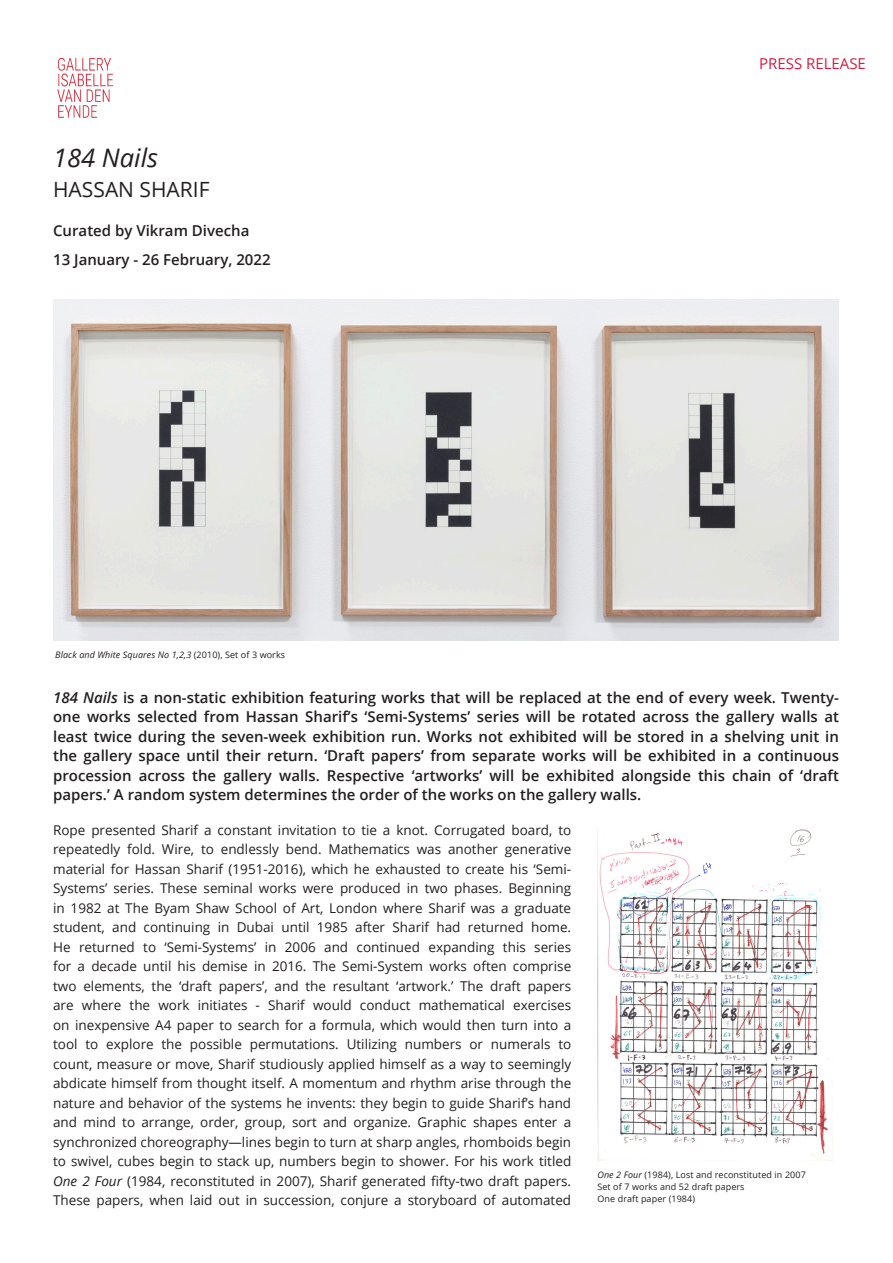
<style>
.page{position:relative;width:893px;height:1263px;background:#fff}
.page>*{position:absolute;margin:0;border:0;box-sizing:border-box;transform-origin:0 0}
.t1{font:italic 25.5px "Open Sans";color:#231f20}
.t2{font:21px "Open Sans";color:#231f20}
.t3{font:600 15px/19.5px "Open Sans";color:#231f20;text-align:justify}
.t4{font:15px "Open Sans";color:#d11e44}
.t5{font:13.5px/19.5px "Open Sans";color:#231f20;text-align:justify}
.t6{font:9px "Open Sans";letter-spacing:.01em;color:#231f20}
.t7{font:italic 9px "Open Sans";letter-spacing:.01em;color:#231f20}
.s1{font-style:normal}
.s2{font-style:italic}
</style>
<div class="page">
<img style="left:57px;top:57px;width:56px;height:61px">
<img style="left:53px;top:300px;width:786px;height:341px">
<img style="left:597px;top:827px;width:236px;height:334px">
<p class="t1" style="left:53px;top:141px;width:106px">184 Nails</p>
<p class="t2" style="left:53px;top:175px;width:158px">HASSAN SHARIF</p>
<p class="t3" style="left:53px;top:221px;width:198px">Curated by Vikram Divecha</p>
<p class="t3" style="left:53px;top:249px;width:219px">13 January - 26 February, 2022</p>
<p class="t7" style="left:55px;top:649px;width:231px">Black and White Squares No 1,2,3 <span class="s1">(2010), Set of 3 works</span></p>
<p class="t4" style="left:759px;top:53px;width:108px">PRESS RELEASE</p>
<p class="t3" style="left:53px;top:687px;width:787px"><span class="s2">184 Nails</span> is a non-static exhibition featuring works that will be replaced at the end of every week. Twenty&shy;one works selected from Hassan Sharif’s ‘Semi-Systems’ series will be rotated across the gallery walls at least twice during the seven-week exhibition run. Works not exhibited will be stored in a shelving unit in the gallery space until their return. ‘Draft papers’ from separate works will be exhibited in a continuous procession across the gallery walls. Respective ‘artworks’ will be exhibited alongside this chain of ‘draft papers.’ A random system determines the order of the works on the gallery walls.</p>
<p class="t5" style="left:53px;top:820px;width:520px">Rope presented Sharif a constant invitation to tie a knot. Corrugated board, to repeatedly fold. Wire, to endlessly bend. Mathematics was another generative material for Hassan Sharif (1951-2016), which he exhausted to create his ‘Semi-Systems’ series. These seminal works were produced in two phases. Beginning in 1982 at The Byam Shaw School of Art, London where Sharif was a graduate student, and continuing in Dubai until 1985 after Sharif had returned home.<br>He returned to ‘Semi-Systems’ in 2006 and continued expanding this series for a decade until his demise in 2016. The Semi-System works often comprise two elements, the ‘draft papers’, and the resultant ‘artwork.’ The draft papers are where the work initiates - Sharif would conduct mathematical exercises on inexpensive A4 paper to search for a formula, which would then turn into a tool to explore the possible permutations. Utilizing numbers or numerals to count, measure or move, Sharif studiously applied himself as a way to seemingly abdicate himself from thought itself. A momentum and rhythm arise through the nature and behavior of the systems he invents: they begin to guide Sharif’s hand and mind to arrange, order, group, sort and organize. Graphic shapes enter a synchronized choreography—lines begin to turn at sharp angles, rhomboids begin to swivel, cubes begin to stack up, numbers begin to shower. For his work titled <span class="s2">One 2 Four</span> (1984, reconstituted in 2007), Sharif generated fifty-two draft papers.<br>These papers, when laid out in succession, conjure a storyboard of automated</p>
<p class="t6" style="left:597px;top:1169px;width:210px"><span class="s2">One 2 Four</span> (1984), Lost and reconstituted in 2007</p>
<p class="t6" style="left:597px;top:1181px;width:149px">Set of 7 works and 52 draft papers</p>
<p class="t6" style="left:597px;top:1193px;width:99px">One draft paper (1984)</p>
</div>
